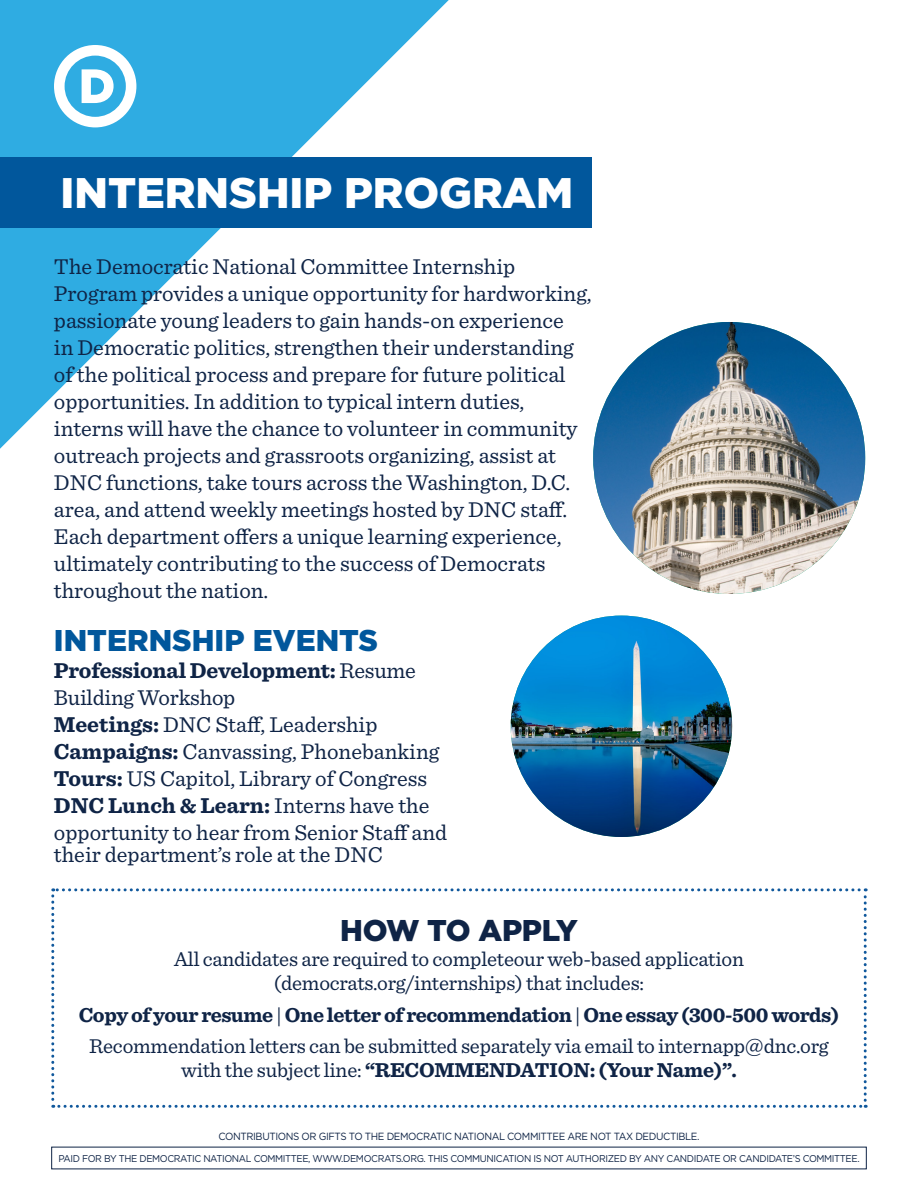
<style>
.page{position:relative;width:918px;height:1188px;background:#fff}
.page>*{position:absolute;margin:0;border:0;box-sizing:border-box;transform-origin:0 0}
.t1{font:900 42.75px "Gotham";color:#fff}
.t2{font:900 30px "Gotham";color:#01579c}
.t3{font:900 30px "Gotham";letter-spacing:-.01em;color:#0f2446}
.Body{font:22.5px/27px "Sentinel";color:#0f2446}
.Body-2{font:700 22.5px/27px "Sentinel";letter-spacing:-.01em;color:#0f2446}
.Body-3{font:21px/24px "Sentinel";letter-spacing:-.01em;color:#0f2446;text-align:center}
.Body-4{font:700 21px "Sentinel";letter-spacing:-.02em;color:#0f2446}
.t4{font:10.35px "Gotham";letter-spacing:-.04em;color:#0e2345;scale:.94 1}
.t5{font:9.9px "Gotham";letter-spacing:-.04em;color:#0e2345;scale:.94 1}
.s1{font-weight:400}
.s2{font-weight:700}
</style>
<div class="page">
<svg style="left:0;top:0;width:449px;height:449px"></svg>
<div style="left:0;top:157px;width:592px;height:71px;background:#01579c"></div>
<svg style="left:54px;top:45px;width:82px;height:82px"></svg>
<img style="left:593px;top:322px;width:272px;height:272px;border-radius:136px">
<img style="left:511px;top:616px;width:221px;height:221px;border-radius:111px">
<svg style="left:51px;top:888px;width:816px;height:220px"></svg>
<p class="t1" style="left:61px;top:169px;width:514px">INTERNSHIP PROGRAM</p>
<p class="Body" style="left:54px;top:252px;width:539px">The Democratic National Committee Internship Program provides a unique opportunity for hardworking, passionate young leaders to gain hands-on experience<br>in Democratic politics, strengthen their understanding of the political process and prepare for future political opportunities. In addition to typical intern duties, interns will have the chance to volunteer in community outreach projects and grassroots organizing, assist at DNC functions, take tours across the Washington, D.C. area, and attend weekly meetings hosted by DNC staff.<br>Each department offers a unique learning experience, ultimately contributing to the success of Democrats throughout the nation.</p>
<p class="t2" style="left:54px;top:623px;width:326px">INTERNSHIP EVENTS</p>
<p class="Body-2" style="left:54px;top:656px;width:364px">Professional Development: <span class="s1">Resume<br>Building Workshop</span></p>
<p class="Body" style="left:54px;top:709px;width:325px"><span class="s2">Meetings:</span> DNC Staff, Leadership</p>
<p class="Body" style="left:54px;top:736px;width:387px"><span class="s2">Campaigns:</span> Canvassing, Phonebanking</p>
<p class="Body" style="left:54px;top:763px;width:375px"><span class="s2">Tours:</span> US Capitol, Library of Congress</p>
<p class="Body" style="left:54px;top:790px;width:395px"><span class="s2">DNC Lunch &amp; Learn:</span> Interns have the opportunity to hear from Senior Staff and</p>
<p class="Body" style="left:54px;top:840px;width:330px">their department’s role at the DNC</p>
<p class="t3" style="left:340px;top:913px;width:239px">HOW TO APPLY</p>
<p class="Body-3" style="left:174px;top:946px;width:571px">All candidates are required to completeour web-based application</p>
<p class="Body-3" style="left:274px;top:970px;width:372px">(democrats.org/internships) that includes:</p>
<p class="Body-4" style="left:79px;top:998px;width:762px">Copy of your resume <span class="s1">|</span> One letter of recommendation <span class="s1">|</span> One essay (300-500 words)</p>
<p class="Body-3" style="left:89px;top:1033px;width:741px">Recommendation letters can be submitted separately via email to internapp@dnc.org with the subject line: <span class="s2">“RECOMMENDATION: (Your Name)”.</span></p>
<p class="t4" style="left:219px;top:1131px;width:513px">CONTRIBUTIONS OR GIFTS TO THE DEMOCRATIC NATIONAL COMMITTEE ARE NOT TAX DEDUCTIBLE.</p>
<p class="t5" style="left:58px;top:1153px;width:854px">PAID FOR BY THE DEMOCRATIC NATIONAL COMMITTEE, WWW.DEMOCRATS.ORG. THIS COMMUNICATION IS NOT AUTHORIZED BY ANY CANDIDATE OR CANDIDATE’S COMMITTEE.</p>
</div>
